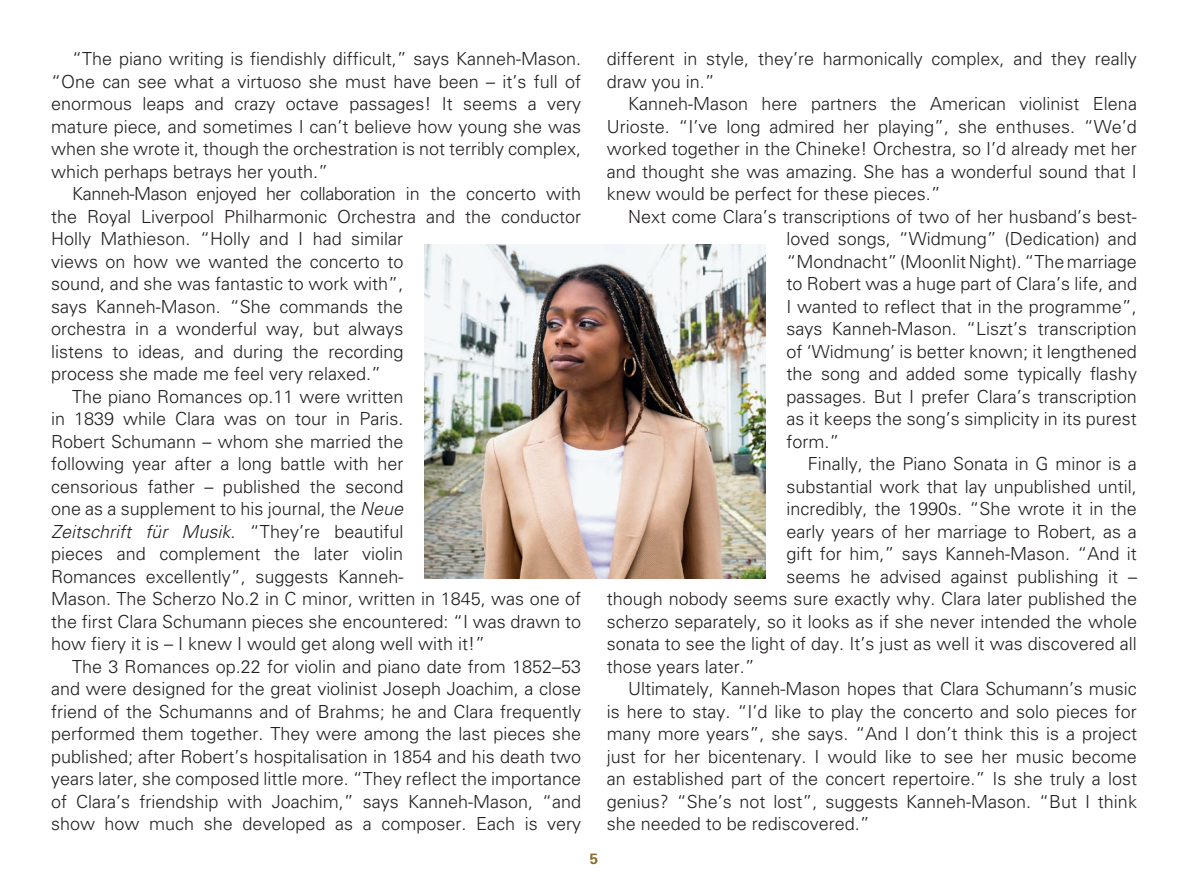
<style>
.page{position:relative;width:1188px;height:893px;background:#fff}
.page>*{position:absolute;margin:0;border:0;box-sizing:border-box;transform-origin:0 0}
.t1{font:300 18px/22.5px "Univers";color:#231f20;text-align:justify}
.t2{font:300 18px "Univers";letter-spacing:-.025em;color:#231f20}
.t3{font:italic 300 18px "Univers";color:#231f20}
.t4{font:700 15px "Univers";color:#8a6c2a}
.s1{font-style:italic}
.s2{font-style:normal}
</style>
<div class="page">
<img style="left:425px;top:244px;width:340px;height:334px">
<p class="t1" style="left:51px;top:48px;width:532px;text-indent:21px">“The piano writing is fiendishly difficult,” says Kanneh-Mason. “One can see what a virtuoso she must have been – it’s full of enormous leaps and crazy octave passages! It seems a very mature piece, and sometimes I can’t believe how young she was when she wrote it, though the orchestration is not terribly complex, which perhaps betrays her youth.”</p>
<p class="t2" style="left:72px;top:183px;width:510px">Kanneh-Mason enjoyed her collaboration in the concerto with</p>
<p class="t1" style="left:51px;top:205px;width:532px">the Royal Liverpool Philharmonic Orchestra and the conductor</p>
<p class="t1" style="left:51px;top:228px;width:354px">Holly Mathieson. “Holly and I had similar</p>
<p class="t1" style="left:51px;top:250px;width:354px">views on how we wanted the concerto to</p>
<p class="t1" style="left:51px;top:273px;width:354px">sound, and she was fantastic to work with”,</p>
<p class="t1" style="left:51px;top:295px;width:354px">says Kanneh-Mason. “She commands the</p>
<p class="t1" style="left:51px;top:318px;width:354px">orchestra in a wonderful way, but always</p>
<p class="t1" style="left:51px;top:340px;width:354px">listens to ideas, and during the recording</p>
<p class="t1" style="left:51px;top:363px;width:332px">process she made me feel very relaxed.”</p>
<p class="t1" style="left:72px;top:385px;width:333px">The piano Romances op.11 were written</p>
<p class="t1" style="left:51px;top:408px;width:354px">in 1839 while Clara was on tour in Paris.</p>
<p class="t1" style="left:51px;top:430px;width:354px">Robert Schumann – whom she married the</p>
<p class="t1" style="left:51px;top:453px;width:354px">following year after a long battle with her</p>
<p class="t1" style="left:51px;top:475px;width:354px">censorious father – published the second</p>
<p class="t1" style="left:51px;top:498px;width:354px">one as a supplement to his journal, the <span class="s1">Neue</span></p>
<p class="t3" style="left:51px;top:521px;width:354px">Zeitschrift für Musik<span class="s2">. “They’re beautiful</span></p>
<p class="t1" style="left:51px;top:543px;width:354px">pieces and complement the later violin</p>
<p class="t1" style="left:51px;top:565px;width:354px">Romances excellently”, suggests Kanneh-</p>
<p class="t1" style="left:51px;top:588px;width:532px">Mason. The Scherzo No.2 in C minor, written in 1845, was one of</p>
<p class="t1" style="left:51px;top:610px;width:532px">the first Clara Schumann pieces she encountered: “I was drawn to</p>
<p class="t1" style="left:51px;top:633px;width:436px">how fiery it is – I knew I would get along well with it!”</p>
<p class="t1" style="left:72px;top:655px;width:510px">The 3 Romances op.22 for violin and piano date from 1852–53</p>
<p class="t1" style="left:51px;top:678px;width:532px">and were designed for the great violinist Joseph Joachim, a close</p>
<p class="t1" style="left:51px;top:700px;width:532px">friend of the Schumanns and of Brahms; he and Clara frequently</p>
<p class="t1" style="left:51px;top:723px;width:532px">performed them together. They were among the last pieces she</p>
<p class="t1" style="left:51px;top:745px;width:532px">published; after Robert’s hospitalisation in 1854 and his death two</p>
<p class="t1" style="left:51px;top:768px;width:532px">years later, she composed little more. “They reflect the importance</p>
<p class="t1" style="left:51px;top:790px;width:532px">of Clara’s friendship with Joachim,” says Kanneh-Mason, “and</p>
<p class="t1" style="left:51px;top:813px;width:532px">show how much she developed as a composer. Each is very</p>
<p class="t1" style="left:607px;top:48px;width:532px">different in style, they’re harmonically complex, and they really draw you in.”</p>
<p class="t1" style="left:607px;top:93px;width:532px;text-indent:21px">Kanneh-Mason here partners the American violinist Elena Urioste. “I’ve long admired her playing”, she enthuses. “We’d worked together in the Chineke! Orchestra, so I’d already met her and thought she was amazing. She has a wonderful sound that I knew would be perfect for these pieces.”</p>
<p class="t1" style="left:787px;top:205px;width:352px;text-indent:-159px">Next come Clara’s transcriptions of two of her husband’s best&shy;loved songs, “Widmung” (Dedication) and “Mondnacht” (Moonlit Night). “The marriage to Robert was a huge part of Clara’s life, and I wanted to reflect that in the programme”, says Kanneh-Mason. “Liszt’s transcription of ‘Widmung’ is better known; it lengthened the song and added some typically flashy passages. But I prefer Clara’s transcription as it keeps the song’s simplicity in its purest form.”</p>
<p class="t1" style="left:808px;top:453px;width:331px">Finally, the Piano Sonata in G minor is a</p>
<p class="t1" style="left:787px;top:475px;width:352px">substantial work that lay unpublished until,</p>
<p class="t1" style="left:787px;top:498px;width:352px">incredibly, the 1990s. “She wrote it in the</p>
<p class="t1" style="left:787px;top:520px;width:352px">early years of her marriage to Robert, as a</p>
<p class="t1" style="left:787px;top:543px;width:352px">gift for him,” says Kanneh-Mason. “And it</p>
<p class="t1" style="left:787px;top:565px;width:352px">seems he advised against publishing it –</p>
<p class="t1" style="left:607px;top:588px;width:532px">though nobody seems sure exactly why. Clara later published the</p>
<p class="t1" style="left:607px;top:610px;width:532px">scherzo separately, so it looks as if she never intended the whole</p>
<p class="t1" style="left:607px;top:633px;width:532px">sonata to see the light of day. It’s just as well it was discovered all</p>
<p class="t1" style="left:607px;top:655px;width:150px">those years later.”</p>
<p class="t1" style="left:628px;top:678px;width:510px">Ultimately, Kanneh-Mason hopes that Clara Schumann’s music</p>
<p class="t1" style="left:607px;top:700px;width:532px">is here to stay. “I’d like to play the concerto and solo pieces for</p>
<p class="t1" style="left:607px;top:723px;width:532px">many more years”, she says. “And I don’t think this is a project</p>
<p class="t1" style="left:607px;top:745px;width:532px">just for her bicentenary. I would like to see her music become</p>
<p class="t1" style="left:607px;top:768px;width:532px">an established part of the concert repertoire.” Is she truly a lost</p>
<p class="t1" style="left:607px;top:790px;width:532px">genius? “She’s not lost”, suggests Kanneh-Mason. “But I think</p>
<p class="t1" style="left:607px;top:813px;width:265px">she needed to be rediscovered.”</p>
<p class="t4" style="left:590px;top:850px;width:10px">5</p>
</div>
